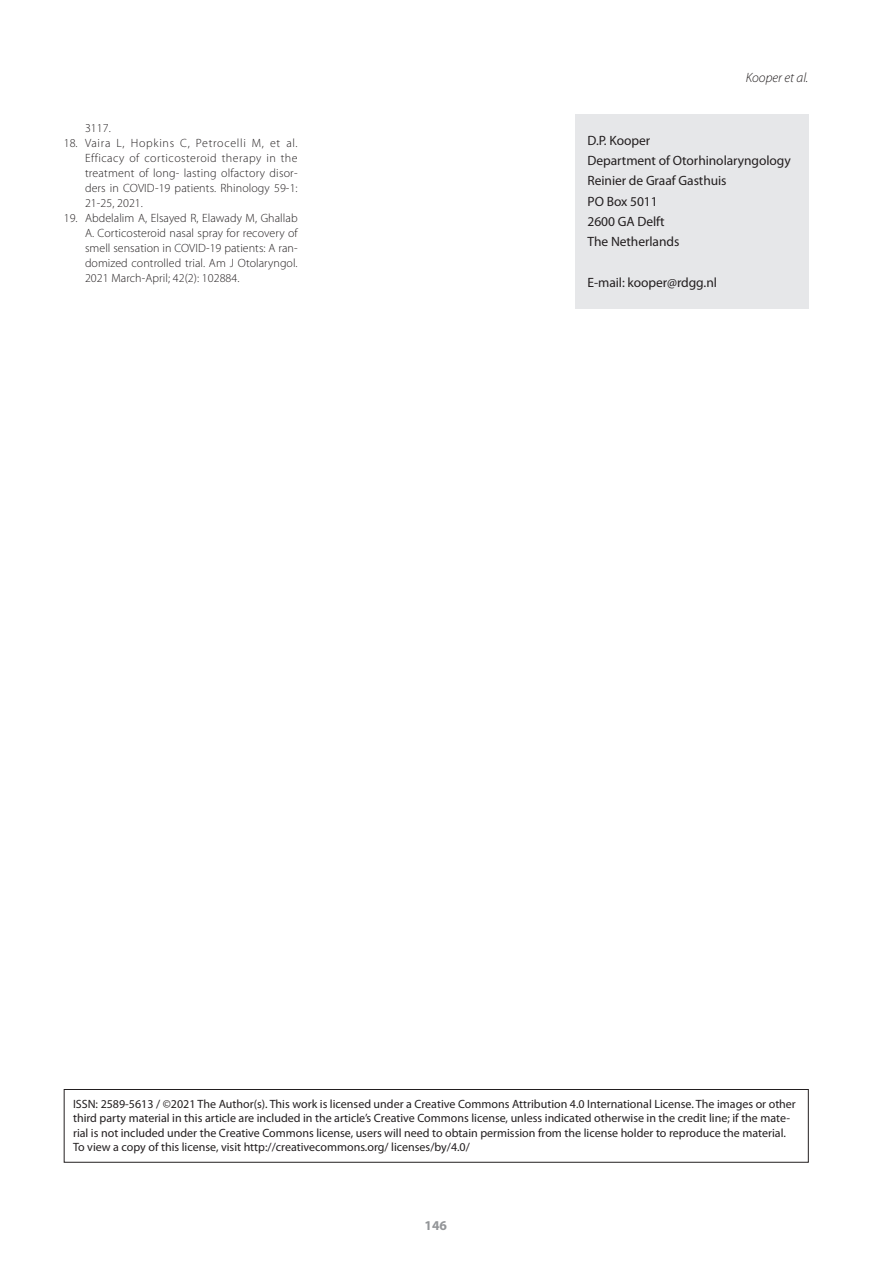
<style>
.page{position:relative;width:893px;height:1263px;background:#fff}
.page>*{position:absolute;margin:0;border:0;box-sizing:border-box;transform-origin:0 0}
.ADRES{font:13.5px "Myriad Pro";letter-spacing:-.005em;color:#231f20}
.t1{font:italic 300 13.5px "Myriad Pro";color:#231f20}
.t2{font:700 13.5px "Myriad Pro";color:#939598}
.t3{font:12px/14.4px "Myriad Pro";color:#231f20}
.t4{font:300 12px/15px "Myriad Pro";letter-spacing:.005em;color:#231f20;text-align:justify}
</style>
<div class="page">
<div style="left:575px;top:114px;width:234px;height:195px;background:#e6e7e9"></div>
<div style="left:64px;top:1089px;width:745px;height:73px;border:1px solid #231f20"></div>
<p class="t4" style="left:85px;top:120px;width:27px">3117.</p>
<p class="t4" style="left:85px;top:135px;width:214px;text-indent:-21px">18. Vaira L, Hopkins C, Petrocelli M, et al.<br>Efficacy of corticosteroid therapy in the treatment of long- lasting olfactory disor&shy;ders in COVID-19 patients. Rhinology 59-1:<br>21-25, 2021.</p>
<p class="t4" style="left:85px;top:210px;width:214px;text-indent:-21px">19. Abdelalim A, Elsayed R, Elawady M, Ghallab A. Corticosteroid nasal spray for recovery of smell sensation in COVID-19 patients: A ran&shy;domized controlled trial. Am J Otolaryngol.<br>2021 March-April; 42(2): 102884.</p>
<p class="t1" style="left:746px;top:70px;width:64px">Kooper et al.</p>
<p class="ADRES" style="left:588px;top:133px;width:64px">D.P. Kooper</p>
<p class="ADRES" style="left:588px;top:153px;width:205px">Department of Otorhinolaryngology</p>
<p class="ADRES" style="left:588px;top:173px;width:141px">Reinier de Graaf Gasthuis</p>
<p class="ADRES" style="left:588px;top:194px;width:72px">PO Box 5011</p>
<p class="ADRES" style="left:588px;top:214px;width:79px">2600 GA Delft</p>
<p class="ADRES" style="left:588px;top:234px;width:93px">The Netherlands</p>
<p class="ADRES" style="left:588px;top:275px;width:131px">E-mail: kooper@rdgg.nl</p>
<p class="t3" style="left:73px;top:1097px;width:724px">ISSN: 2589-5613 / ©2021 The Author(s). This work is licensed under a Creative Commons Attribution 4.0 International License. The images or other third party material in this article are included in the article’s Creative Commons license, unless indicated otherwise in the credit line; if the mate&shy;rial is not included under the Creative Commons license, users will need to obtain permission from the license holder to reproduce the material.<br>To view a copy of this license, visit http://creativecommons.org/ licenses/by/4.0/</p>
<p class="t2" style="left:425px;top:1218px;width:24px">146</p>
</div>
